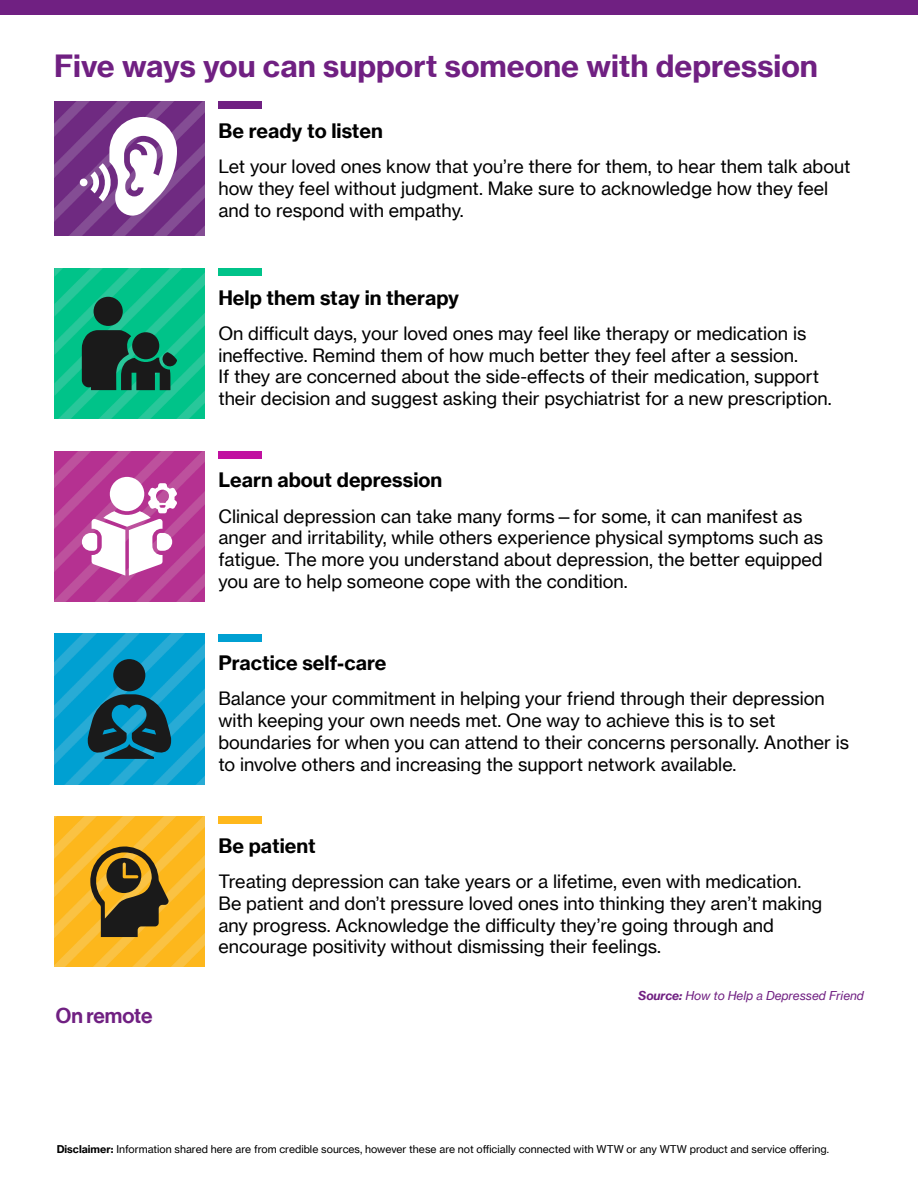
<style>
.page{position:relative;width:918px;height:1188px;background:#fff}
.page>*{position:absolute;margin:0;border:0;box-sizing:border-box;transform-origin:0 0}
.t1{font:30px "N Haas Grotesk TX Pro 75 Bd";color:#702082}
.t2{font:21px "N Haas Grotesk DS Pro 65 Md";letter-spacing:-.005em;color:#702082}
.t3{font:19.5px "N Haas Grotesk TX Pro 75 Bd";color:#000}
.t4{font:18px/21.8px "N Haas Grotesk TX Pro 55 Rg";color:#000}
.t5{font:12px "N Haas Grotesk TX Pro 56 It";color:#702082}
.t6{font:10.5px "N Haas Grotesk TX Pro 55 Rg";color:#000}
.s1{font-family:"N Haas Grotesk TX Pro 76 Bd It"}
.s2{font-family:"N Haas Grotesk TX Pro 75 Bd"}
</style>
<div class="page">
<div style="left:0;top:0;width:918px;height:14px;background:#702082"></div>
<img style="left:54px;top:101px;width:151px;height:135px">
<div style="left:80px;top:179px;width:8px;height:7px;background:#fff;border-radius:50%"></div>
<svg style="left:90px;top:117px;width:87px;height:99px"></svg>
<div style="left:218px;top:101px;width:44px;height:8px;background:#702082"></div>
<img style="left:54px;top:268px;width:151px;height:151px">
<div style="left:94px;top:297px;width:29px;height:29px;background:#1a1a1a;border-radius:50%"></div>
<svg style="left:82px;top:330px;width:95px;height:60px;background:#154637"></svg>
<div style="left:218px;top:268px;width:44px;height:8px;background:#00c389"></div>
<img style="left:54px;top:451px;width:151px;height:150px">
<div style="left:110px;top:477px;width:34px;height:34px;background:#fff;border-radius:50%"></div>
<svg style="left:82px;top:483px;width:95px;height:93px"></svg>
<div style="left:218px;top:451px;width:44px;height:8px;background:#c110a0"></div>
<img style="left:54px;top:634px;width:151px;height:150px">
<div style="left:113px;top:659px;width:32px;height:32px;background:#1a1a1a;border-radius:50%"></div>
<svg style="left:87px;top:694px;width:85px;height:65px;background:#145367"></svg>
<div style="left:218px;top:634px;width:44px;height:7px;background:#00a0d2"></div>
<img style="left:54px;top:817px;width:151px;height:150px">
<svg style="left:90px;top:846px;width:79px;height:91px;background:#846520"></svg>
<div style="left:218px;top:817px;width:44px;height:7px;background:#ffb81c"></div>
<h1 class="t1" style="left:54px;top:47px;width:765px">Five ways you can support someone with depression</h1>
<p class="t3" style="left:218px;top:118px;width:166px">Be ready to listen</p>
<p class="t4" style="left:218px;top:156px;width:634px">Let your loved ones know that you’re there for them, to hear them talk about how they feel without judgment. Make sure to acknowledge how they feel and to respond with empathy.</p>
<p class="t3" style="left:218px;top:285px;width:242px">Help them stay in therapy</p>
<p class="t4" style="left:218px;top:322px;width:615px">On difficult days, your loved ones may feel like therapy or medication is ineffective. Remind them of how much better they feel after a session.<br>If they are concerned about the side-effects of their medication, support their decision and suggest asking their psychiatrist for a new prescription.</p>
<p class="t3" style="left:218px;top:468px;width:225px">Learn about depression</p>
<p class="t4" style="left:218px;top:505px;width:606px">Clinical depression can take many forms—for some, it can manifest as anger and irritability, while others experience physical symptoms such as fatigue. The more you understand about depression, the better equipped you are to help someone cope with the condition.</p>
<p class="t3" style="left:218px;top:651px;width:170px">Practice self-care</p>
<p class="t4" style="left:218px;top:688px;width:632px">Balance your commitment in helping your friend through their depression with keeping your own needs met. One way to achieve this is to set boundaries for when you can attend to their concerns personally. Another is to involve others and increasing the support network available.</p>
<p class="t3" style="left:218px;top:834px;width:99px">Be patient</p>
<p class="t4" style="left:218px;top:871px;width:605px">Treating depression can take years or a lifetime, even with medication.<br>Be patient and don’t pressure loved ones into thinking they aren’t making any progress. Acknowledge the difficulty they’re going through and encourage positivity without dismissing their feelings.</p>
<p class="t2" style="left:56px;top:1004px;width:98px">On remote</p>
<p class="t5" style="left:638px;top:988px;width:227px"><span class="s1">Source:</span> How to Help a Depressed Friend</p>
<p class="t6" style="left:57px;top:1143px;width:774px"><span class="s2">Disclaimer:</span> Information shared here are from credible sources, however these are not officially connected with WTW or any WTW product and service offering.</p>
</div>
